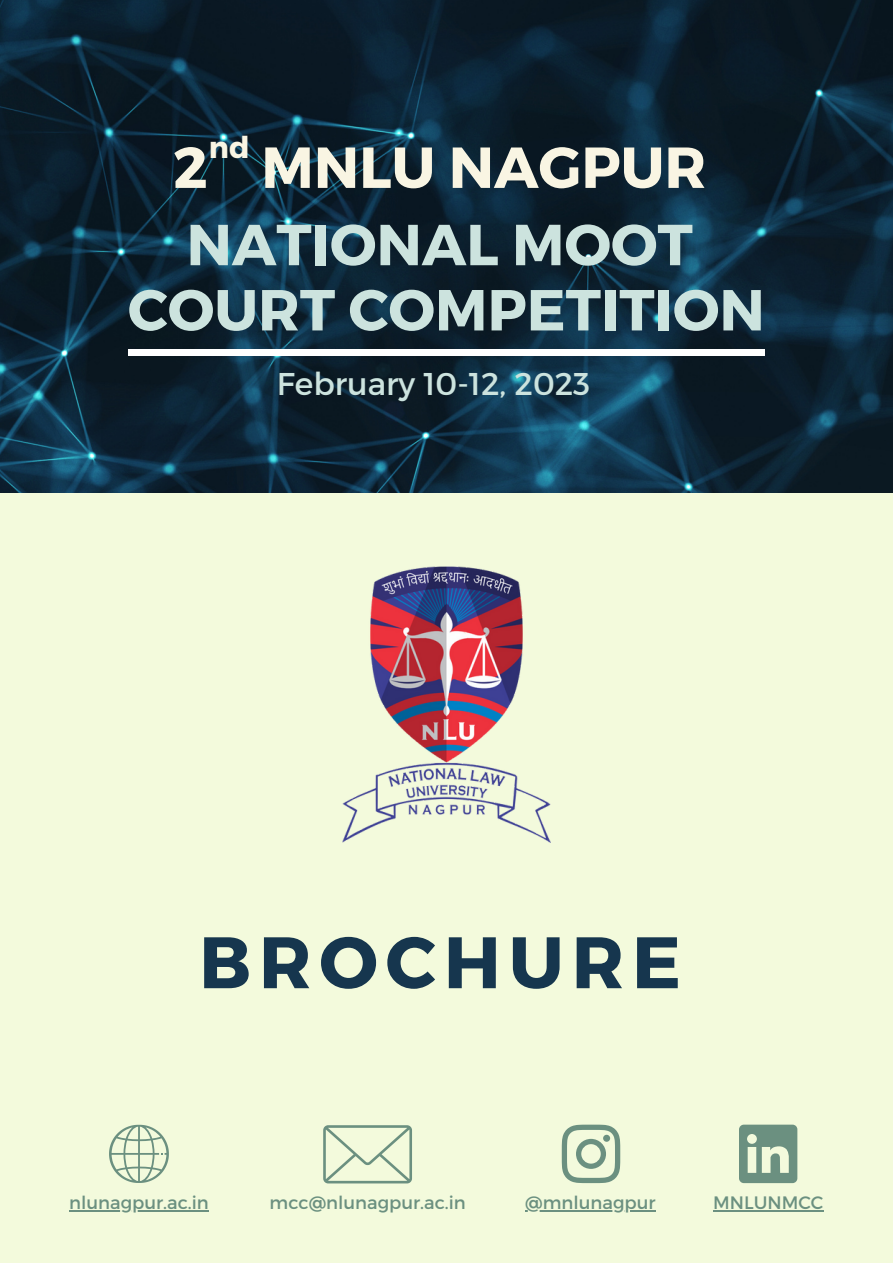
<style>
.page{position:relative;width:893px;height:1264px;background:#fff}
.page>*{position:absolute;margin:0;border:0;box-sizing:border-box;transform-origin:0 0}
.t1{font:700 72.75px "Montserrat";letter-spacing:.105em;color:#16364e}
.t2{font:700 57.75px/65.2px "Montserrat";color:#cce3de;text-align:center}
.t3{font:700 57.75px "Montserrat";color:#f9f5e3}
.t4{font:31.5px "Montserrat";color:#cce3de}
.t5{font:700 30px "Montserrat";color:#f9f5e3}
.t6{font:18px "Montserrat";color:#6b9080}
</style>
<div class="page">
<img style="left:0;top:0;width:892px;height:493px">
<div style="left:0;top:493px;width:892px;height:769px;background:#f3fadc"></div>
<div style="left:128px;top:349px;width:636px;height:7px;background:#fff"></div>
<img style="left:342px;top:567px;width:208px;height:275px">
<svg style="left:109px;top:1124px;width:60px;height:58px"></svg>
<svg style="left:323px;top:1125px;width:89px;height:58px"></svg>
<svg style="left:739px;top:1124px;width:58px;height:59px"></svg>
<svg style="left:561px;top:1124px;width:59px;height:59px"></svg>
<div style="left:603px;top:1134px;width:7px;height:7px;background:#6b9080;border-radius:50%"></div>
<hr style="left:69px;top:1209px;width:140px;height:1px;background:#6b9080">
<hr style="left:525px;top:1209px;width:130px;height:1px;background:#6b9080">
<hr style="left:713px;top:1209px;width:110px;height:1px;background:#6b9080">
<h3 class="t5" style="left:209px;top:127px;width:42px">nd</h3>
<h2 class="t3" style="left:173px;top:130px;width:534px">2 MNLU NAGPUR</h2>
<h2 class="t2" style="left:128px;top:209px;width:638px">NATIONAL MOOT<br>COURT COMPETITION</h2>
<h3 class="t4" style="left:277px;top:363px;width:315px">February 10-12, 2023</h3>
<h1 class="t1" style="left:199px;top:915px;width:483px">BROCHURE</h1>
<p class="t6" style="left:69px;top:1190px;width:141px">nlunagpur.ac.in</p>
<p class="t6" style="left:269px;top:1190px;width:198px">mcc@nlunagpur.ac.in</p>
<p class="t6" style="left:525px;top:1190px;width:132px">@mnlunagpur</p>
<p class="t6" style="left:713px;top:1190px;width:112px">MNLUNMCC</p>
</div>
